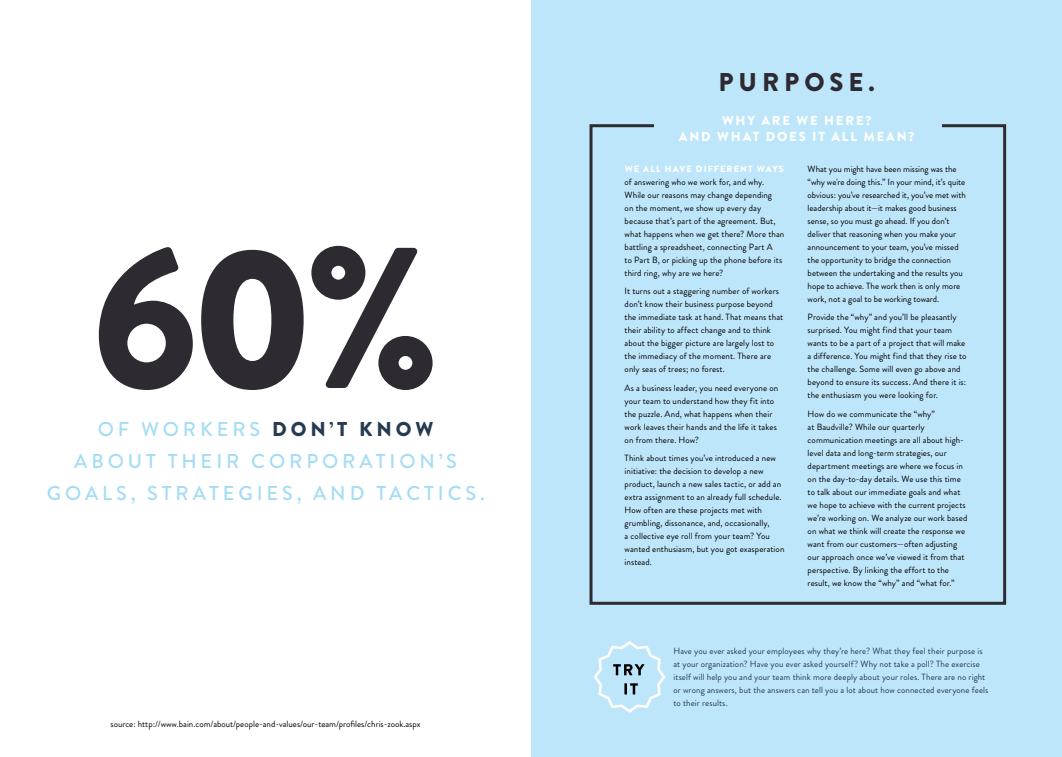
<style>
.page{position:relative;width:1062px;height:757px;background:#fff}
.page>*{position:absolute;margin:0;border:0;box-sizing:border-box;transform-origin:0 0}
.t1{font:900 200px "Brandon Grotesque";color:#2d2b31}
.t2{font:900 25.6px "Brandon Grotesque";letter-spacing:.195em;color:#2d2b31}
.t3{font:500 20px/32px "Brandon Grotesque";letter-spacing:.195em;color:#a3ddf4;text-align:center}
.t4{font:900 13px/15.6px "Brandon Grotesque";letter-spacing:.145em;color:#fff;text-align:center}
.t5{font:9px/13px "Brandon Grotesque";letter-spacing:.005em;color:#000}
.t6{font:9px/13px "Brandon Grotesque";letter-spacing:.01em;color:#263b51}
.t7{font:900 9px "Brandon Grotesque";letter-spacing:.12em;color:#fff}
.s1{font-weight:900;color:#263b51}
</style>
<div class="page">
<div style="left:531px;top:0;width:531px;height:756px;background:#bee6fa"></div>
<div style="left:590px;top:124px;width:416px;height:480px;border:3px solid #2d2b31"></div>
<div style="left:654px;top:109px;width:288px;height:54px;background:#bee6fa"></div>
<svg style="left:594px;top:641px;width:72px;height:71px"></svg>
<h1 class="t1" style="left:91px;top:177px;width:350px">60%</h1>
<h3 class="t3" style="left:47px;top:413px;width:439px">OF WORKERS <span class="s1">DON’T KNOW<br></span>ABOUT THEIR CORPORATION’S<br>GOALS, STRATEGIES, AND TACTICS.</h3>
<p class="t5" style="left:110px;top:717px;width:312px">source: http://www.bain.com/about/people-and-values/our-team/profiles/chris-zook.aspx</p>
<h2 class="t2" style="left:718px;top:64px;width:158px">PURPOSE.</h2>
<h3 class="t4" style="left:679px;top:113px;width:237px">WHY ARE WE HERE?<br>AND WHAT DOES IT ALL MEAN?</h3>
<p class="t7" style="left:625px;top:162px;width:161px">WE ALL HAVE DIFFERENT WAYS</p>
<p class="t5" style="left:625px;top:175px;width:161px">of answering who we work for, and why.<br>While our reasons may change depending<br>on the moment, we show up every day because that’s part of the agreement. But, what happens when we get there? More than battling a spreadsheet, connecting Part A<br>to Part B, or picking up the phone before its third ring, why are we here?</p>
<p class="t5" style="left:625px;top:284px;width:160px">It turns out a staggering number of workers don’t know their business purpose beyond the immediate task at hand. That means that their ability to affect change and to think about the bigger picture are largely lost to the immediacy of the moment. There are only seas of trees; no forest.</p>
<p class="t5" style="left:625px;top:381px;width:155px">As a business leader, you need everyone on your team to understand how they fit into the puzzle. And, what happens when their work leaves their hands and the life it takes on from there. How?</p>
<p class="t5" style="left:625px;top:451px;width:161px">Think about times you’ve introduced a new initiative: the decision to develop a new product, launch a new sales tactic, or add an extra assignment to an already full schedule.<br>How often are these projects met with grumbling, dissonance, and, occasionally,<br>a collective eye roll from your team? You wanted enthusiasm, but you got exasperation instead.</p>
<p class="t5" style="left:808px;top:162px;width:160px">What you might have been missing was the “why we're doing this.” In your mind, it’s quite obvious: you’ve researched it, you’ve met with leadership about it—it makes good business sense, so you must go ahead. If you don’t deliver that reasoning when you make your announcement to your team, you’ve missed the opportunity to bridge the connection between the undertaking and the results you hope to achieve. The work then is only more work, not a goal to be working toward.</p>
<p class="t5" style="left:808px;top:310px;width:160px">Provide the “why” and you’ll be pleasantly surprised. You might find that your team wants to be a part of a project that will make a difference. You might find that they rise to the challenge. Some will even go above and beyond to ensure its success. And there it is: the enthusiasm you were looking for.</p>
<p class="t5" style="left:808px;top:407px;width:161px">How do we communicate the “why”<br>at Baudville? While our quarterly communication meetings are all about high&shy;level data and long-term strategies, our department meetings are where we focus in on the day-to-day details. We use this time to talk about our immediate goals and what we hope to achieve with the current projects we’re working on. We analyze our work based on what we think will create the response we want from our customers—often adjusting our approach once we’ve viewed it from that perspective. By linking the effort to the result, we know the “why” and “what for.”</p>
<p class="t6" style="left:673px;top:644px;width:316px">Have you ever asked your employees why they’re here? What they feel their purpose is at your organization? Have you ever asked yourself? Why not take a poll? The exercise itself will help you and your team think more deeply about your roles. There are no right or wrong answers, but the answers can tell you a lot about how connected everyone feels to their results.</p>
</div>
